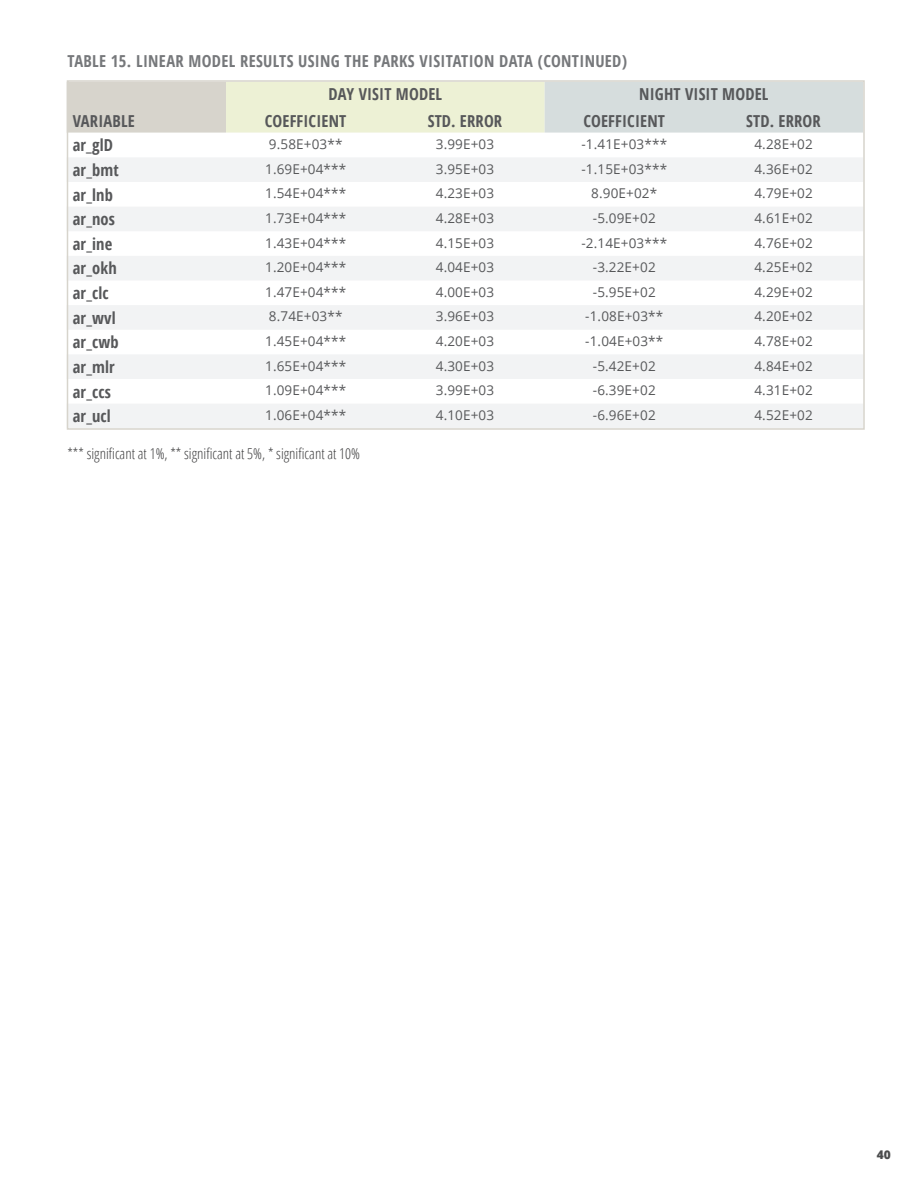
<style>
.page{position:relative;width:918px;height:1188px;background:#fff}
.page>*{position:absolute;margin:0;border:0;box-sizing:border-box;transform-origin:0 0}
.EE_Table{font:700 condensed 16.5px "Open Sans";letter-spacing:.01em;color:#57585a}
.EE_Figure_Table_Capt{font:700 condensed 16.5px "Open Sans";letter-spacing:.02em;color:#76787b}
.EE_Map_credits{font:300 condensed 15px "Open Sans";color:#3e3e3f}
.EE_Table-2{font:13.5px "Open Sans";letter-spacing:.01em;color:#57585a}
.t1{font:800 12px "Open Sans";color:#4b4c4d}
</style>
<div class="page">
<svg style="left:70px;top:83px;width:792px;height:50px;background:#dfe3d6"></svg>
<svg style="left:70px;top:158px;width:792px;height:269px;fill:#f2f3f4"></svg>
<div style="left:67px;top:80px;width:798px;height:350px;border:2px solid #d7d4cc"></div>
<p class="EE_Figure_Table_Capt" style="left:68px;top:49px;width:561px">TABLE 15. LINEAR MODEL RESULTS USING THE PARKS VISITATION DATA (CONTINUED)</p>
<p class="EE_Table" style="left:328px;top:83px;width:115px">DAY VISIT MODEL</p>
<p class="EE_Table" style="left:639px;top:83px;width:131px">NIGHT VISIT MODEL</p>
<p class="EE_Table" style="left:73px;top:109px;width:64px">VARIABLE</p>
<p class="EE_Table" style="left:265px;top:109px;width:83px">COEFFICIENT</p>
<p class="EE_Table" style="left:428px;top:109px;width:76px">STD. ERROR</p>
<p class="EE_Table" style="left:584px;top:109px;width:83px">COEFFICIENT</p>
<p class="EE_Table" style="left:746px;top:109px;width:76px">STD. ERROR</p>
<p class="EE_Table" style="left:73px;top:134px;width:42px">ar_glD</p>
<p class="EE_Table-2" style="left:269px;top:135px;width:75px">9.58E+03**</p>
<p class="EE_Table-2" style="left:436px;top:135px;width:60px">3.99E+03</p>
<p class="EE_Table-2" style="left:582px;top:135px;width:87px">-1.41E+03***</p>
<p class="EE_Table-2" style="left:754px;top:135px;width:60px">4.28E+02</p>
<p class="EE_Table" style="left:73px;top:158px;width:48px">ar_bmt</p>
<p class="EE_Table-2" style="left:265px;top:160px;width:83px">1.69E+04***</p>
<p class="EE_Table-2" style="left:436px;top:160px;width:60px">3.95E+03</p>
<p class="EE_Table-2" style="left:582px;top:160px;width:87px">-1.15E+03***</p>
<p class="EE_Table-2" style="left:754px;top:160px;width:60px">4.36E+02</p>
<p class="EE_Table" style="left:73px;top:183px;width:42px">ar_lnb</p>
<p class="EE_Table-2" style="left:265px;top:184px;width:83px">1.54E+04***</p>
<p class="EE_Table-2" style="left:436px;top:184px;width:60px">4.23E+03</p>
<p class="EE_Table-2" style="left:591px;top:184px;width:67px">8.90E+02*</p>
<p class="EE_Table-2" style="left:754px;top:184px;width:60px">4.79E+02</p>
<p class="EE_Table" style="left:73px;top:208px;width:44px">ar_nos</p>
<p class="EE_Table-2" style="left:265px;top:209px;width:83px">1.73E+04***</p>
<p class="EE_Table-2" style="left:436px;top:209px;width:60px">4.28E+03</p>
<p class="EE_Table-2" style="left:593px;top:209px;width:64px">-5.09E+02</p>
<p class="EE_Table-2" style="left:754px;top:209px;width:60px">4.61E+02</p>
<p class="EE_Table" style="left:73px;top:232px;width:41px">ar_ine</p>
<p class="EE_Table-2" style="left:265px;top:233px;width:83px">1.43E+04***</p>
<p class="EE_Table-2" style="left:436px;top:233px;width:60px">4.15E+03</p>
<p class="EE_Table-2" style="left:582px;top:233px;width:87px">-2.14E+03***</p>
<p class="EE_Table-2" style="left:754px;top:233px;width:60px">4.76E+02</p>
<p class="EE_Table" style="left:73px;top:257px;width:45px">ar_okh</p>
<p class="EE_Table-2" style="left:265px;top:258px;width:83px">1.20E+04***</p>
<p class="EE_Table-2" style="left:436px;top:258px;width:60px">4.04E+03</p>
<p class="EE_Table-2" style="left:593px;top:258px;width:64px">-3.22E+02</p>
<p class="EE_Table-2" style="left:754px;top:258px;width:60px">4.25E+02</p>
<p class="EE_Table" style="left:73px;top:282px;width:37px">ar_clc</p>
<p class="EE_Table-2" style="left:265px;top:283px;width:83px">1.47E+04***</p>
<p class="EE_Table-2" style="left:436px;top:283px;width:60px">4.00E+03</p>
<p class="EE_Table-2" style="left:593px;top:283px;width:64px">-5.95E+02</p>
<p class="EE_Table-2" style="left:754px;top:283px;width:60px">4.29E+02</p>
<p class="EE_Table" style="left:73px;top:306px;width:44px">ar_wvl</p>
<p class="EE_Table-2" style="left:269px;top:307px;width:75px">8.74E+03**</p>
<p class="EE_Table-2" style="left:436px;top:307px;width:60px">3.96E+03</p>
<p class="EE_Table-2" style="left:585px;top:307px;width:80px">-1.08E+03**</p>
<p class="EE_Table-2" style="left:754px;top:307px;width:60px">4.20E+02</p>
<p class="EE_Table" style="left:73px;top:331px;width:47px">ar_cwb</p>
<p class="EE_Table-2" style="left:265px;top:332px;width:83px">1.45E+04***</p>
<p class="EE_Table-2" style="left:436px;top:332px;width:60px">4.20E+03</p>
<p class="EE_Table-2" style="left:585px;top:332px;width:80px">-1.04E+03**</p>
<p class="EE_Table-2" style="left:754px;top:332px;width:60px">4.78E+02</p>
<p class="EE_Table" style="left:73px;top:355px;width:44px">ar_mlr</p>
<p class="EE_Table-2" style="left:265px;top:357px;width:83px">1.65E+04***</p>
<p class="EE_Table-2" style="left:436px;top:357px;width:60px">4.30E+03</p>
<p class="EE_Table-2" style="left:593px;top:357px;width:64px">-5.42E+02</p>
<p class="EE_Table-2" style="left:754px;top:357px;width:60px">4.84E+02</p>
<p class="EE_Table" style="left:73px;top:380px;width:40px">ar_ccs</p>
<p class="EE_Table-2" style="left:265px;top:381px;width:83px">1.09E+04***</p>
<p class="EE_Table-2" style="left:436px;top:381px;width:60px">3.99E+03</p>
<p class="EE_Table-2" style="left:593px;top:381px;width:64px">-6.39E+02</p>
<p class="EE_Table-2" style="left:754px;top:381px;width:60px">4.31E+02</p>
<p class="EE_Table" style="left:73px;top:405px;width:40px">ar_ucl</p>
<p class="EE_Table-2" style="left:265px;top:406px;width:83px">1.06E+04***</p>
<p class="EE_Table-2" style="left:436px;top:406px;width:60px">4.10E+03</p>
<p class="EE_Table-2" style="left:593px;top:406px;width:64px">-6.96E+02</p>
<p class="EE_Table-2" style="left:754px;top:406px;width:60px">4.52E+02</p>
<p class="EE_Map_credits" style="left:68px;top:443px;width:294px">*** significant at 1%, ** significant at 5%, * significant at 10%</p>
<p class="t1" style="left:877px;top:1145px;width:16px">40</p>
</div>
